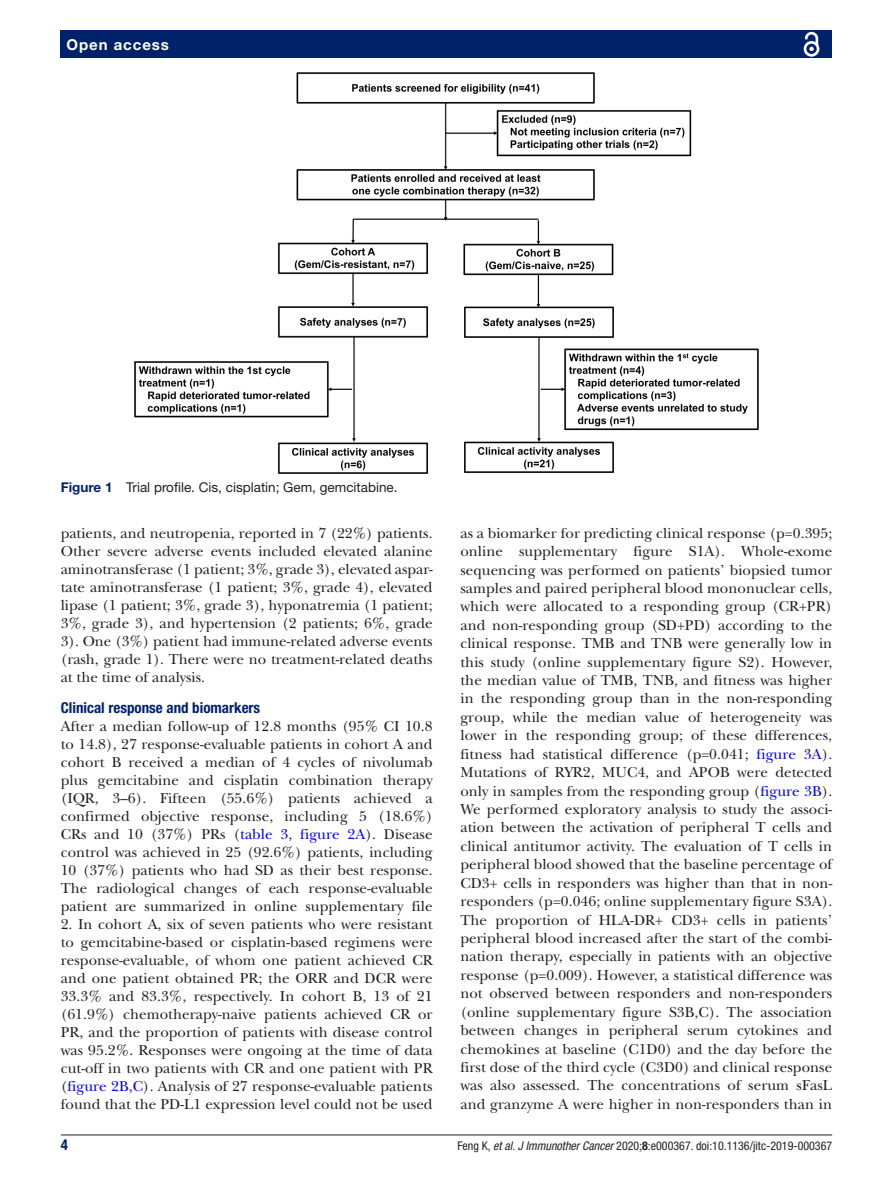
<style>
.page{position:relative;width:893px;height:1191px;background:#fff}
.page>*{position:absolute;margin:0;border:0;box-sizing:border-box;transform-origin:0 0}
.t1{font:15px/18.5px "New Baskerville";letter-spacing:.005em;color:#231f20;text-align:justify}
.t2{font:700 condensed 15px "Helvetica Neue LT Std";color:#00226b}
.t3{font:700 15px "Helvetica Neue LT Std";letter-spacing:.065em;color:#fff}
.t4{font:13.5px "Helvetica Neue LT Std";color:#231f20}
.t5{font:condensed 12px "Helvetica Neue LT Std";color:#231f20}
.s1{font-weight:700;color:#00226b}
.s2{color:#00f}
.s3{font-style:italic}
.s4{font-weight:700}
</style>
<div class="page">
<hr style="left:61px;top:1134px;width:771px;height:1px;background:#231f20">
<div style="left:61px;top:31px;width:771px;height:27px;background:#00226b"></div>
<svg style="left:803px;top:31px;width:17px;height:26px"></svg>
<img style="left:135px;top:73px;width:623px;height:401px">
<p class="t3" style="left:66px;top:35px;width:104px">Open access</p>
<p class="t4" style="left:61px;top:479px;width:338px"><span class="s1">Figure 1</span> Trial profile. Cis, cisplatin; Gem, gemcitabine.</p>
<p class="t1" style="left:61px;top:524px;width:373px;line-height:18px">patients, and neutropenia, reported in 7 (22%) patients.<br>Other severe adverse events included elevated alanine aminotransferase (1 patient; 3%, grade 3), elevated aspar&shy;tate aminotransferase (1 patient; 3%, grade 4), elevated lipase (1 patient; 3%, grade 3), hyponatremia (1 patient; 3%, grade 3), and hypertension (2 patients; 6%, grade 3). One (3%) patient had immune-related adverse events (rash, grade 1). There were no treatment-related deaths at the time of analysis.</p>
<p class="t2" style="left:61px;top:699px;width:201px">Clinical response and biomarkers</p>
<p class="t1" style="left:61px;top:717px;width:373px;line-height:18px">After a median follow-up of 12.8 months (95% CI 10.8 to 14.8), 27 response-evaluable patients in cohort A and cohort B received a median of 4 cycles of nivolumab plus gemcitabine and cisplatin combination therapy (IQR, 3–6). Fifteen (55.6%) patients achieved a confirmed objective response, including 5 (18.6%)<br>CRs and 10 (37%) PRs (<span class="s2">table 3</span>, <span class="s2">figure 2A</span>). Disease control was achieved in 25 (92.6%) patients, including 10 (37%) patients who had SD as their best response.<br>The radiological changes of each response-evaluable patient are summarized in online supplementary file</p>
<p class="t1" style="left:61px;top:915px;width:373px;line-height:18px">2. In cohort A, six of seven patients who were resistant to gemcitabine-based or cisplatin-based regimens were response-evaluable, of whom one patient achieved CR and one patient obtained PR; the ORR and DCR were 33.3% and 83.3%, respectively. In cohort B, 13 of 21 (61.9%) chemotherapy-naive patients achieved CR or PR, and the proportion of patients with disease control was 95.2%. Responses were ongoing at the time of data cut-off in two patients with CR and one patient with PR (<span class="s2">figure 2B,C</span>). Analysis of 27 response-evaluable patients found that the PD-L1 expression level could not be used</p>
<p class="t1" style="left:460px;top:523px;width:373px">as a biomarker for predicting clinical response (p=0.395; online supplementary figure S1A). Whole-exome sequencing was performed on patients’ biopsied tumor samples and paired peripheral blood mononuclear cells, which were allocated to a responding group (CR+PR) and non-responding group (SD+PD) according to the clinical response. TMB and TNB were generally low in this study (online supplementary figure S2). However, the median value of TMB, TNB, and fitness was higher in the responding group than in the non-responding group, while the median value of heterogeneity was lower in the responding group; of these differences, fitness had statistical difference (p=0.041; <span class="s2">figure 3A</span>).<br>Mutations of RYR2, MUC4, and APOB were detected only in samples from the responding group (<span class="s2">figure 3B</span>).<br>We performed exploratory analysis to study the associ&shy;ation between the activation of peripheral T cells and clinical antitumor activity. The evaluation of T cells in peripheral blood showed that the baseline percentage of CD3+ cells in responders was higher than that in non&shy;responders (p=0.046; online supplementary figure S3A).<br>The proportion of HLA-DR+ CD3+ cells in patients’ peripheral blood increased after the start of the combi&shy;nation therapy, especially in patients with an objective response (p=0.009). However, a statistical difference was not observed between responders and non-responders (online supplementary figure S3B,C). The association between changes in peripheral serum cytokines and chemokines at baseline (C1D0) and the day before the first dose of the third cycle (C3D0) and clinical response was also assessed. The concentrations of serum sFasL and granzyme A were higher in non-responders than in</p>
<p class="t2" style="left:61px;top:1135px;width:9px">4</p>
<p class="t5" style="left:458px;top:1138px;width:376px">Feng K, <span class="s3">et al</span>. <span class="s3">J Immunother Cancer</span> 2020;<span class="s4">8</span>:e000367. doi:10.1136/jitc-2019-000367</p>
</div>
